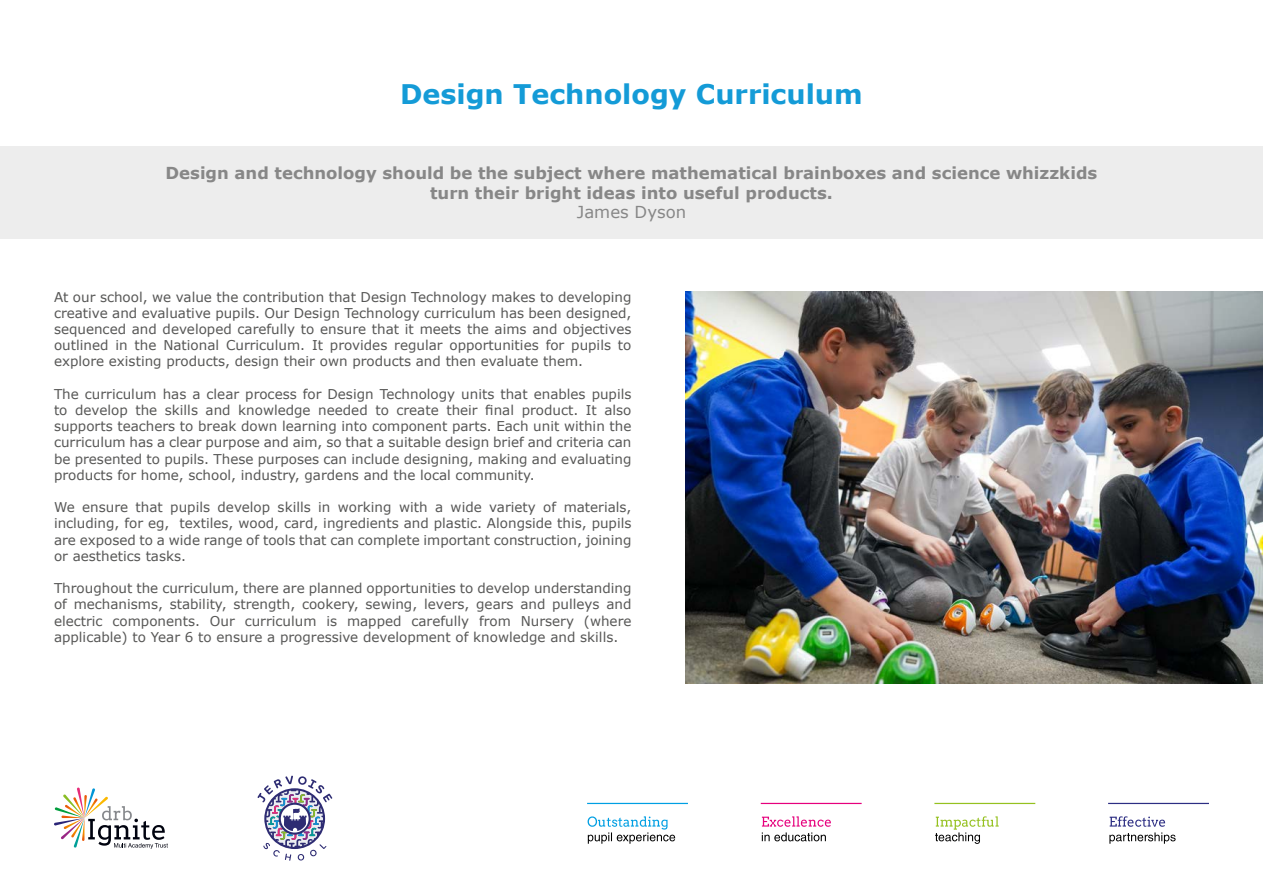
<style>
.page{position:relative;width:1263px;height:893px;background:#fff}
.page>*{position:absolute;margin:0;border:0;box-sizing:border-box;transform-origin:0 0}
.t1{font:700 27px "Verdana";color:#149bd7}
.t2{font:700 16.5px/19.8px "Verdana";color:#878787;text-align:center}
.t3{font:16.5px "Verdana";color:#878787}
.t4{font:13.5px/16.2px "Verdana";color:#575756;text-align:justify}
</style>
<div class="page">
<svg style="left:54px;top:787px;width:114px;height:62px"></svg>
<svg style="left:1109px;top:816px;width:66px;height:28px"></svg>
<svg style="left:935px;top:816px;width:64px;height:28px"></svg>
<svg style="left:762px;top:816px;width:69px;height:25px"></svg>
<svg style="left:588px;top:816px;width:87px;height:28px"></svg>
<hr style="left:587px;top:803px;width:101px;height:1px;background:#009fe3">
<hr style="left:761px;top:803px;width:101px;height:1px;background:#e6007d">
<hr style="left:934px;top:803px;width:101px;height:1px;background:#95c11f">
<hr style="left:1108px;top:803px;width:101px;height:1px;background:#2d2e83">
<svg style="left:258px;top:776px;width:74px;height:85px"></svg>
<div style="left:0;top:146px;width:1263px;height:92px;background:#ededed"></div>
<img style="left:685px;top:291px;width:578px;height:393px">
<h1 class="t1" style="left:400px;top:76px;width:464px">Design Technology Curriculum</h1>
<p class="t2" style="left:166px;top:163px;width:933px">Design and technology should be the subject where mathematical brainboxes and science whizzkids turn their bright ideas into useful products.</p>
<p class="t3" style="left:577px;top:201px;width:111px">James Dyson</p>
<p class="t4" style="left:54px;top:288px;width:579px">At our school, we value the contribution that Design Technology makes to developing creative and evaluative pupils. Our Design Technology curriculum has been designed, sequenced and developed carefully to ensure that it meets the aims and objectives outlined in the National Curriculum. It provides regular opportunities for pupils to explore existing products, design their own products and then evaluate them.</p>
<p class="t4" style="left:54px;top:386px;width:579px">The curriculum has a clear process for Design Technology units that enables pupils to develop the skills and knowledge needed to create their final product. It also supports teachers to break down learning into component parts. Each unit within the curriculum has a clear purpose and aim, so that a suitable design brief and criteria can be presented to pupils. These purposes can include designing, making and evaluating products for home, school, industry, gardens and the local community.</p>
<p class="t4" style="left:54px;top:499px;width:579px">We ensure that pupils develop skills in working with a wide variety of materials, including, for eg, textiles, wood, card, ingredients and plastic. Alongside this, pupils are exposed to a wide range of tools that can complete important construction, joining or aesthetics tasks.</p>
<p class="t4" style="left:54px;top:580px;width:579px">Throughout the curriculum, there are planned opportunities to develop understanding of mechanisms, stability, strength, cookery, sewing, levers, gears and pulleys and electric components. Our curriculum is mapped carefully from Nursery (where applicable) to Year 6 to ensure a progressive development of knowledge and skills.</p>
</div>
